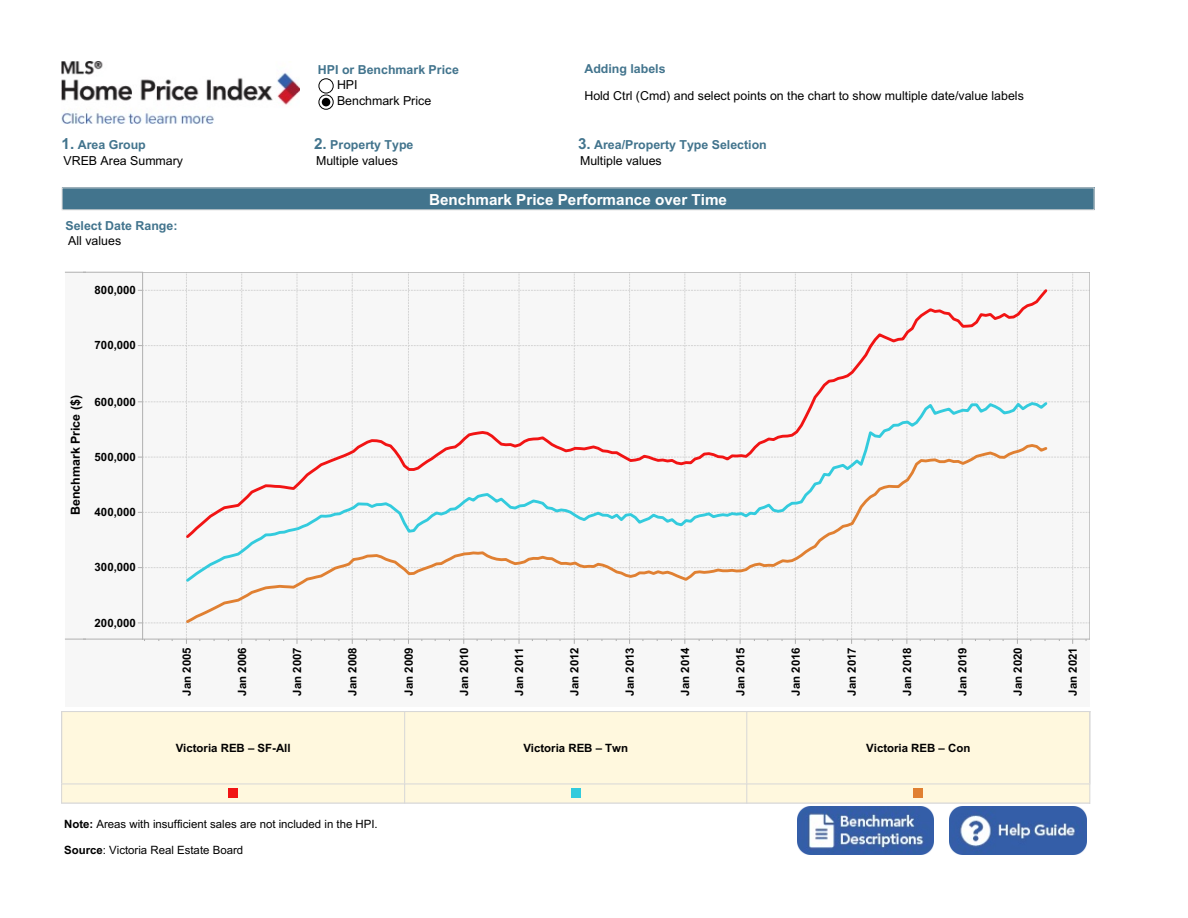
<style>
.page{position:relative;width:1188px;height:918px;background:#fff}
.page>*{position:absolute;margin:0;border:0;box-sizing:border-box;transform-origin:0 0}
.t1{font:700 15.3px "Arial";color:#fff}
.t2{font:12.45px/15.3px "Arial";color:#000}
.t3{font:700 12.45px/15.3px "Arial";color:#42748d}
.t4{font:700 12.45px "Arial";color:#000}
.t5{font:700 11.4px "Arial";color:#000}
.t6{font:11.4px "Arial";color:#000}
.s1{font-weight:700;font-size:15.3px;color:#42748d}
.s2{font-weight:700;color:#42748d}
.s3{font-size:15.3px}
.s4{font-weight:400;color:#000}
.s5{font-weight:700}
</style>
<div class="page">
<div style="left:62px;top:712px;width:1028px;height:91px;background:#fff8de"></div>
<hr style="left:61px;top:712px;width:1px;height:91px;background:#d7d7d7">
<hr style="left:62px;top:711px;width:343px;height:1px;background:#d7d7d7">
<hr style="left:405px;top:711px;width:342px;height:1px;background:#d7d7d7">
<hr style="left:747px;top:711px;width:343px;height:1px;background:#d7d7d7">
<hr style="left:404px;top:712px;width:1px;height:72px;background:#d7d7d7">
<hr style="left:746px;top:712px;width:1px;height:72px;background:#d7d7d7">
<hr style="left:1089px;top:712px;width:1px;height:72px;background:#d7d7d7">
<svg style="left:404px;top:785px;width:1px;height:18px"></svg>
<svg style="left:746px;top:785px;width:1px;height:18px"></svg>
<div style="left:914px;top:789px;width:9px;height:9px;background:#e08032"></div>
<div style="left:571px;top:789px;width:10px;height:9px;background:#33cbdd"></div>
<div style="left:228px;top:789px;width:10px;height:9px;background:#f11414"></div>
<svg style="left:1089px;top:785px;width:1px;height:18px"></svg>
<hr style="left:62px;top:784px;width:1028px;height:1px;background:#d7d7d7">
<hr style="left:62px;top:803px;width:1028px;height:1px;background:#d7d7d7">
<div style="left:65px;top:272px;width:1025px;height:435px;background:#f7f7f7"></div>
<svg style="left:65px;top:272px;width:19px;height:1px"></svg>
<svg style="left:65px;top:639px;width:19px;height:1px"></svg>
<hr style="left:84px;top:272px;width:59px;height:1px;background:#b0b0b0">
<hr style="left:84px;top:639px;width:59px;height:1px;background:#b0b0b0">
<svg style="left:138px;top:272px;width:951px;height:372px"></svg>
<svg style="left:184px;top:584px;width:866px;height:41px"></svg>
<svg style="left:184px;top:541px;width:866px;height:43px"></svg>
<svg style="left:183px;top:287px;width:867px;height:254px"></svg>
<hr style="left:143px;top:272px;width:1px;height:367px;background:#b0b0b0">
<hr style="left:1089px;top:272px;width:1px;height:367px;background:#b0b0b0">
<hr style="left:143px;top:272px;width:947px;height:1px;background:#b0b0b0">
<hr style="left:143px;top:639px;width:947px;height:1px;background:#b0b0b0">
<div style="left:62px;top:187px;width:1033px;height:23px;background:#42748d"></div>
<div style="left:62px;top:187px;width:1033px;height:23px;border:1px solid #d7d7d7"></div>
<div style="left:318px;top:78px;width:16px;height:16px;border:1px solid #000;border-radius:50%"></div>
<div style="left:318px;top:94px;width:16px;height:16px;border:1px solid #000;border-radius:50%"></div>
<div style="left:322px;top:98px;width:8px;height:8px;background:#000;border-radius:50%"></div>
<img style="left:62px;top:62px;width:238px;height:62px">
<img style="left:797px;top:807px;width:137px;height:47px">
<img style="left:950px;top:807px;width:136px;height:47px">
<p class="t3" style="left:318px;top:62px;width:142px">HPI or Benchmark Price</p>
<p class="t2" style="left:337px;top:77px;width:96px;line-height:16.2px">HPI<br>Benchmark Price</p>
<p class="t3" style="left:584px;top:61px;width:83px">Adding labels</p>
<p class="t2" style="left:584px;top:88px;width:441px">Hold Ctrl (Cmd) and select points on the chart to show multiple date/value labels</p>
<p class="t2" style="left:62px;top:137px;width:123px"><span class="s1">1.</span> <span class="s2">Area Group<br></span>VREB Area Summary</p>
<p class="t3" style="left:578px;top:137px;width:190px"><span class="s3">3.</span> Area/Property Type Selection<br><span class="s4">Multiple values</span></p>
<p class="t2" style="left:314px;top:137px;width:101px"><span class="s1">2.</span> <span class="s2">Property Type<br></span>Multiple values</p>
<p class="t3" style="left:65px;top:218px;width:114px">Select Date Range:</p>
<p class="t2" style="left:68px;top:233px;width:54px">All values</p>
<p class="t5" style="left:95px;top:284px;width:43px">800,000</p>
<p class="t5" style="left:95px;top:339px;width:43px">700,000</p>
<p class="t4" style="left:68px;top:515px;width:121px;rotate:-90deg">Benchmark Price ($)</p>
<p class="t5" style="left:95px;top:395px;width:43px">600,000</p>
<p class="t5" style="left:95px;top:451px;width:43px">500,000</p>
<p class="t5" style="left:95px;top:506px;width:43px">400,000</p>
<p class="t5" style="left:95px;top:561px;width:43px">300,000</p>
<p class="t5" style="left:95px;top:616px;width:43px">200,000</p>
<h1 class="t1" style="left:429px;top:191px;width:300px">Benchmark Price Performance over Time</h1>
<p class="t5" style="left:180px;top:696px;width:50px;rotate:-90deg">Jan 2005</p>
<p class="t5" style="left:236px;top:696px;width:50px;rotate:-90deg">Jan 2006</p>
<p class="t5" style="left:291px;top:696px;width:50px;rotate:-90deg">Jan 2007</p>
<p class="t5" style="left:346px;top:696px;width:50px;rotate:-90deg">Jan 2008</p>
<p class="t5" style="left:402px;top:696px;width:50px;rotate:-90deg">Jan 2009</p>
<p class="t5" style="left:458px;top:696px;width:50px;rotate:-90deg">Jan 2010</p>
<p class="t5" style="left:513px;top:696px;width:50px;rotate:-90deg">Jan 2011</p>
<p class="t5" style="left:568px;top:696px;width:50px;rotate:-90deg">Jan 2012</p>
<p class="t5" style="left:624px;top:696px;width:50px;rotate:-90deg">Jan 2013</p>
<p class="t5" style="left:679px;top:696px;width:50px;rotate:-90deg">Jan 2014</p>
<p class="t5" style="left:734px;top:696px;width:50px;rotate:-90deg">Jan 2015</p>
<p class="t5" style="left:789px;top:696px;width:50px;rotate:-90deg">Jan 2016</p>
<p class="t5" style="left:846px;top:696px;width:50px;rotate:-90deg">Jan 2017</p>
<p class="t5" style="left:901px;top:696px;width:50px;rotate:-90deg">Jan 2018</p>
<p class="t5" style="left:956px;top:696px;width:50px;rotate:-90deg">Jan 2019</p>
<p class="t5" style="left:1011px;top:696px;width:50px;rotate:-90deg">Jan 2020</p>
<p class="t5" style="left:1067px;top:696px;width:50px;rotate:-90deg">Jan 2021</p>
<p class="t5" style="left:176px;top:741px;width:116px">Victoria REB – SF-All</p>
<p class="t5" style="left:523px;top:741px;width:106px">Victoria REB – Twn</p>
<p class="t5" style="left:866px;top:741px;width:106px">Victoria REB – Con</p>
<p class="t6" style="left:64px;top:817px;width:315px"><span class="s5">Note:</span> Areas with insufficient sales are not included in the HPI.</p>
<p class="t6" style="left:64px;top:843px;width:181px"><span class="s5">Source</span>: Victoria Real Estate Board</p>
</div>
